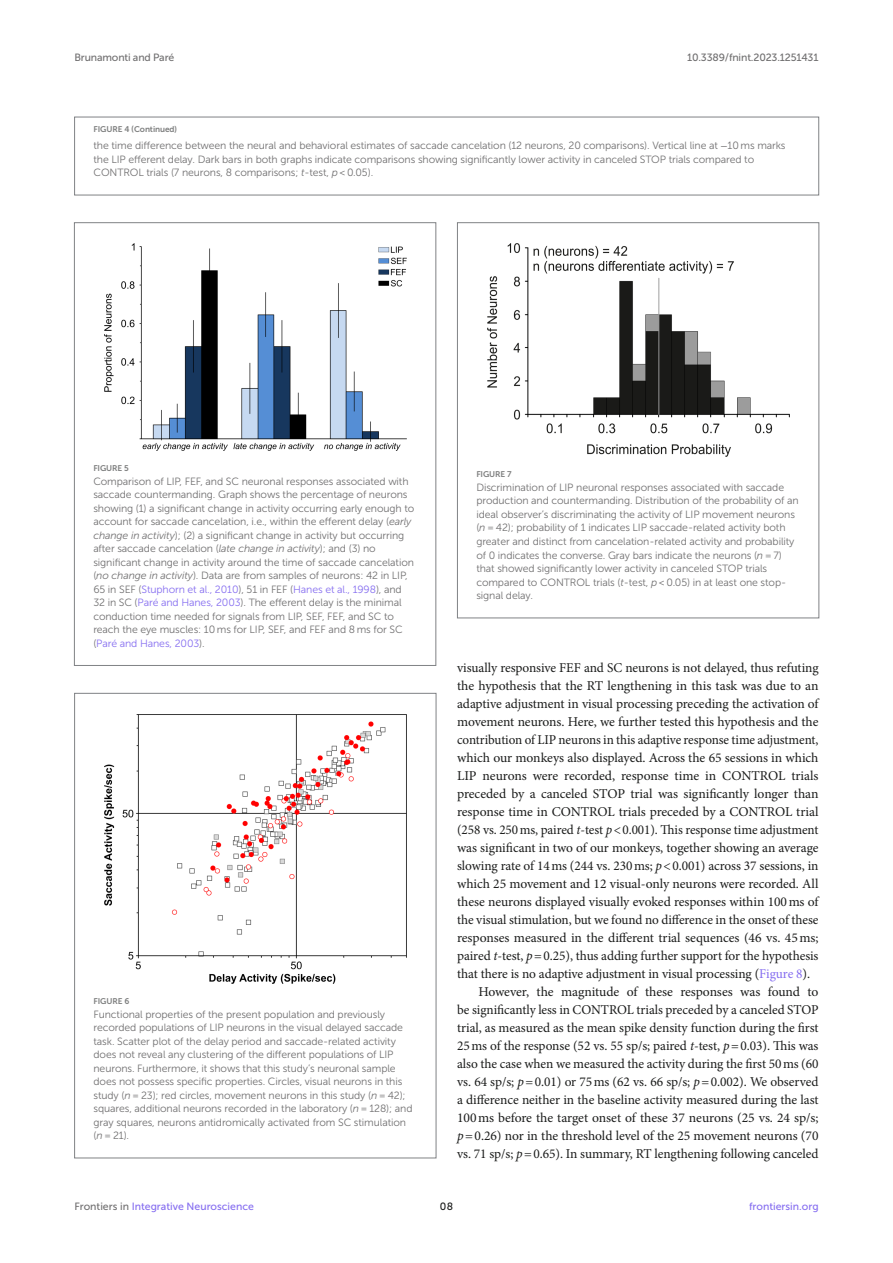
<style>
.page{position:relative;width:893px;height:1263px;background:#fff}
.page>*{position:absolute;margin:0;border:0;box-sizing:border-box;transform-origin:0 0}
.TEXT_FLUSH{font:13.5px/18px "Minion Pro";letter-spacing:-.005em;color:#1b1c1b;text-align:justify}
.TEXT{font:13.5px/18px "Minion Pro";letter-spacing:-.005em;color:#1b1c1b;text-align:justify}
.FIG_LEG{font:10.5px/13.5px "Museo Sans 300";letter-spacing:-.01em;color:#706f70}
.t1{font:10.5px "Museo Sans 500";color:#856df0}
.t2{font:10.5px "Museo Sans 500";letter-spacing:-.015em;color:#706f70}
.t3{font:10.5px "Museo Sans 500";color:#1b1c1b}
.FIG_HD{font:8.25px "Museo Sans 700";letter-spacing:-.01em;color:#7e7f7f}
.s1{font-family:"STIX General"}
.s2{font-style:italic}
.s3{color:#856df0}
.s4{color:#706f70}
</style>
<div class="page">
<div style="left:74px;top:117px;width:745px;height:78px;border:1px solid #808285"></div>
<img style="left:104px;top:714px;width:303px;height:270px">
<img style="left:487px;top:243px;width:303px;height:214px">
<div style="left:457px;top:222px;width:362px;height:396px;border:1px solid #808285"></div>
<img style="left:104px;top:243px;width:303px;height:208px">
<p class="t2" style="left:74px;top:51px;width:101px">Brunamonti and Paré</p>
<p class="t2" style="left:687px;top:51px;width:133px">10.3389/fnint.2023.1251431</p>
<p class="FIG_HD" style="left:94px;top:125px;width:85px">FIGURE 4 (Continued)</p>
<p class="FIG_LEG" style="left:94px;top:139px;width:694px">the time difference between the neural and behavioral estimates of saccade cancelation (12 neurons, 20 comparisons). Vertical line at <span class="s1">−</span>10 ms marks the LIP efferent delay. Dark bars in both graphs indicate comparisons showing significantly lower activity in canceled STOP trials compared to<br>CONTROL trials (7 neurons, 8 comparisons; <span class="s2">t</span>-test, <span class="s2">p</span> &lt; 0.05).</p>
<p class="FIG_HD" style="left:93px;top:464px;width:37px">FIGURE 5</p>
<p class="FIG_LEG" style="left:93px;top:474px;width:322px">Comparison of LIP, FEF, and SC neuronal responses associated with saccade countermanding. Graph shows the percentage of neurons showing (1) a significant change in activity occurring early enough to account for saccade cancelation, i.e., within the efferent delay (<span class="s2">early change in activity</span>); (2) a significant change in activity but occurring after saccade cancelation (<span class="s2">late change in activity</span>); and (3) no significant change in activity around the time of saccade cancelation (<span class="s2">no change in activity</span>). Data are from samples of neurons: 42 in LIP, 65 in SEF (<span class="s3">Stuphorn et al., 2010</span>), 51 in FEF (<span class="s3">Hanes et al., 1998</span>), and 32 in SC (<span class="s3">Paré and Hanes, 2003</span>). The efferent delay is the minimal conduction time needed for signals from LIP, SEF, FEF, and SC to reach the eye muscles: 10 ms for LIP, SEF, and FEF and 8 ms for SC (<span class="s3">Paré and Hanes, 2003</span>).</p>
<p class="FIG_HD" style="left:94px;top:996px;width:37px">FIGURE 6</p>
<p class="FIG_LEG" style="left:94px;top:1007px;width:320px">Functional properties of the present population and previously recorded populations of LIP neurons in the visual delayed saccade task. Scatter plot of the delay period and saccade-related activity does not reveal any clustering of the different populations of LIP neurons. Furthermore, it shows that this study’s neuronal sample does not possess specific properties. Circles, visual neurons in this study (<span class="s2">n</span> = 23); red circles, movement neurons in this study (<span class="s2">n</span> = 42); squares, additional neurons recorded in the laboratory (<span class="s2">n</span> = 128); and gray squares, neurons antidromically activated from SC stimulation (<span class="s2">n</span> = 21).</p>
<p class="FIG_HD" style="left:476px;top:470px;width:37px">FIGURE 7</p>
<p class="FIG_LEG" style="left:476px;top:481px;width:324px">Discrimination of LIP neuronal responses associated with saccade production and countermanding. Distribution of the probability of an ideal observer’s discriminating the activity of LIP movement neurons (<span class="s2">n</span> = 42); probability of 1 indicates LIP saccade-related activity both greater and distinct from cancelation-related activity and probability of 0 indicates the converse. Gray bars indicate the neurons (<span class="s2">n</span> = 7) that showed significantly lower activity in canceled STOP trials compared to CONTROL trials (<span class="s2">t</span>-test, <span class="s2">p</span> &lt; 0.05) in at least one stop&shy;signal delay.</p>
<p class="TEXT_FLUSH" style="left:457px;top:659px;width:363px">visually responsive FEF and SC neurons is not delayed, thus refuting the hypothesis that the RT lengthening in this task was due to an adaptive adjustment in visual processing preceding the activation of movement neurons. Here, we further tested this hypothesis and the contribution of LIP neurons in this adaptive response time adjustment, which our monkeys also displayed. Across the 65 sessions in which LIP neurons were recorded, response time in CONTROL trials preceded by a canceled STOP trial was significantly longer than response time in CONTROL trials preceded by a CONTROL trial (258 vs. 250ms, paired <span class="s2">t</span>-test <span class="s2">p</span>&lt;0.001). This response time adjustment was significant in two of our monkeys, together showing an average slowing rate of 14ms (244 vs. 230ms; <span class="s2">p</span>&lt;0.001) across 37 sessions, in which 25 movement and 12 visual-only neurons were recorded. All these neurons displayed visually evoked responses within 100ms of the visual stimulation, but we found no difference in the onset of these responses measured in the different trial sequences (46 vs. 45ms; paired <span class="s2">t</span>-test, <span class="s2">p</span>=0.25), thus adding further support for the hypothesis that there is no adaptive adjustment in visual processing (<span class="s3">Figure 8</span>).</p>
<p class="TEXT" style="left:457px;top:983px;width:363px;text-indent:21px">However, the magnitude of these responses was found to be significantly less in CONTROL trials preceded by a canceled STOP trial, as measured as the mean spike density function during the first 25ms of the response (52 vs. 55 sp/s; paired <span class="s2">t</span>-test, <span class="s2">p</span>=0.03). This was also the case when we measured the activity during the first 50ms (60 vs. 64 sp/s; <span class="s2">p</span>=0.01) or 75ms (62 vs. 66 sp/s; <span class="s2">p</span>=0.002). We observed a difference neither in the baseline activity measured during the last 100ms before the target onset of these 37 neurons (25 vs. 24 sp/s; <span class="s2">p</span>=0.26) nor in the threshold level of the 25 movement neurons (70 vs. 71 sp/s; <span class="s2">p</span>=0.65). In summary, RT lengthening following canceled</p>
<p class="t1" style="left:74px;top:1200px;width:181px"><span class="s4">Frontiers in</span> Integrative Neuroscience</p>
<p class="t3" style="left:440px;top:1200px;width:15px">08</p>
<p class="t1" style="left:749px;top:1200px;width:71px">frontiersin.org</p>
</div>
